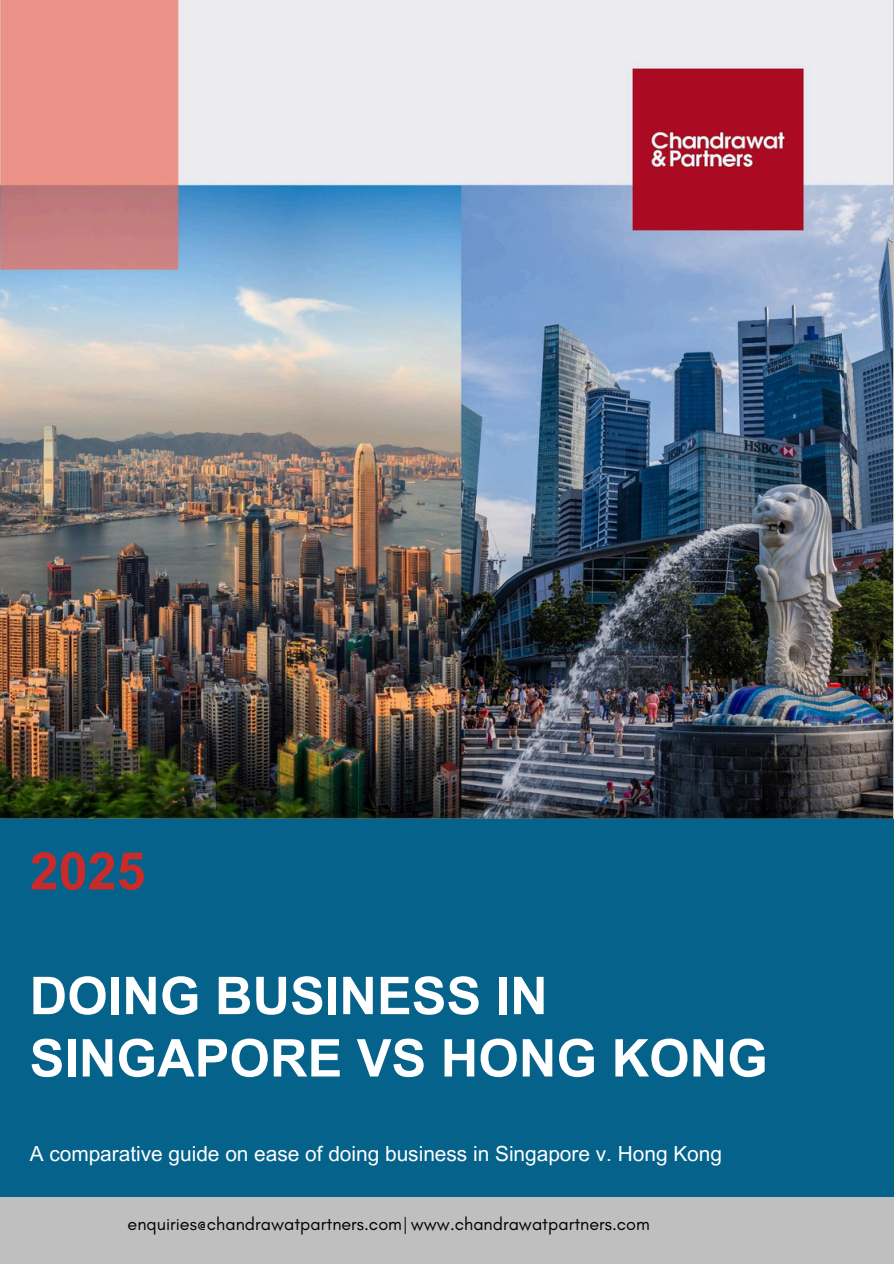
<style>
.page{position:relative;width:894px;height:1264px;background:#fff}
.page>*{position:absolute;margin:0;border:0;box-sizing:border-box;transform-origin:0 0}
.t1{font:700 52.05px/62.2px "Arial MT Pro";color:#fff}
.t2{font:700 52.05px "Arial MT Pro";color:#c92a2a}
.t3{font:20.85px "Arial MT Pro";color:#fff}
.t4{font:18px "Glacial Indifference";color:#000}
</style>
<div class="page">
<div style="left:0;top:0;width:893px;height:1263px;background:#bfbfbf"></div>
<img style="left:0;top:0;width:892px;height:819px">
<div style="left:0;top:819px;width:893px;height:378px;background:#05638b"></div>
<p class="t2" style="left:30px;top:851px;width:117px">2025</p>
<h2 class="t1" style="left:30px;top:971px;width:739px">DOING BUSINESS IN<br>SINGAPORE VS HONG KONG</h2>
<h1 class="t3" style="left:30px;top:1145px;width:693px">A comparative guide on ease of doing business in Singapore v. Hong Kong</h1>
<h3 class="t4" style="left:128px;top:1212px;width:523px">enquiries@chandrawatpartners.com| www.chandrawatpartners.com</h3>
</div>
